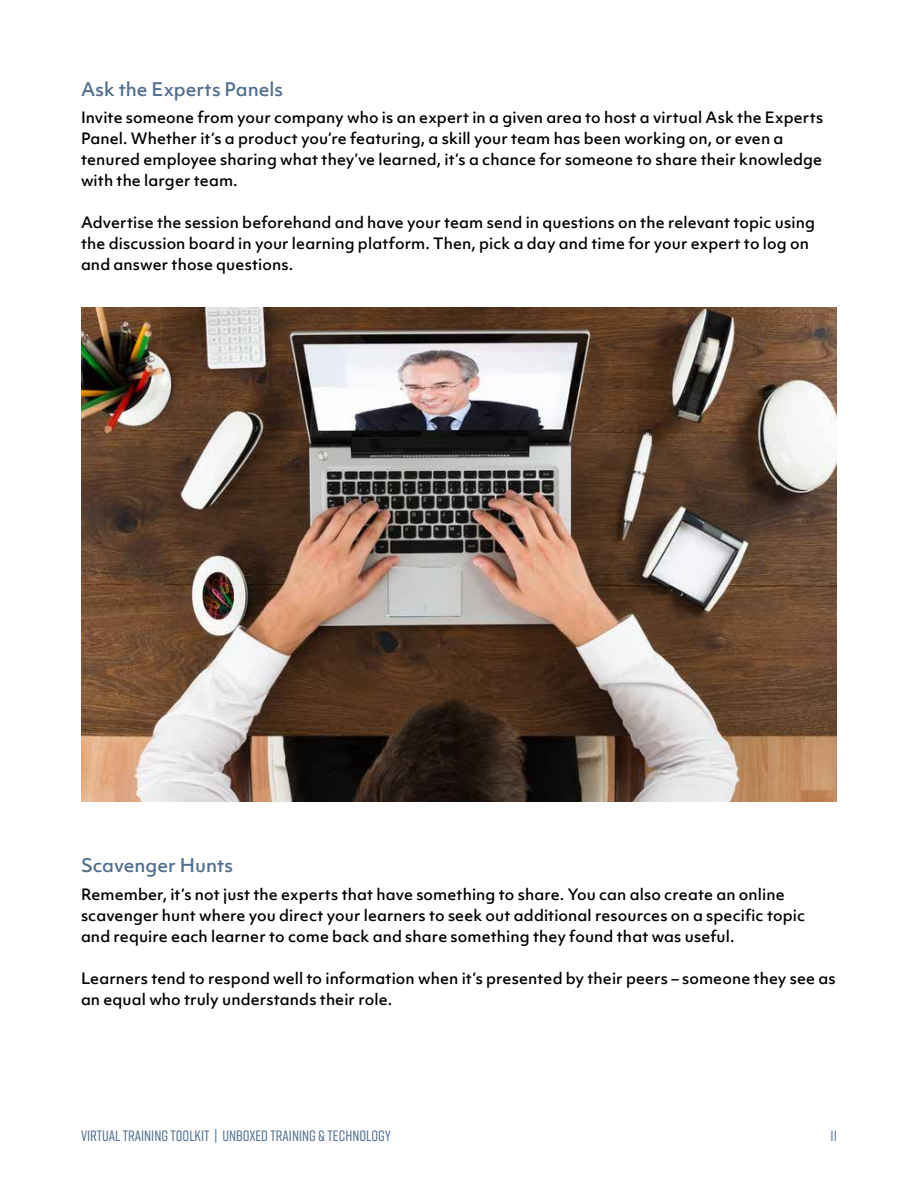
<style>
.page{position:relative;width:918px;height:1188px;background:#fff}
.page>*{position:absolute;margin:0;border:0;box-sizing:border-box;transform-origin:0 0}
.t1{font:500 18px "Objektiv Mk 1";color:#516f90}
.t2{font:500 15px/21px "Objektiv Mk 1";letter-spacing:.005em;color:#000}
.t3{font:500 15px "Rift";color:#516f90}
</style>
<div class="page">
<img style="left:81px;top:308px;width:756px;height:493px">
<p class="t1" style="left:81px;top:76px;width:204px">Ask the Experts Panels</p>
<p class="t2" style="left:81px;top:107px;width:744px">Invite someone from your company who is an expert in a given area to host a virtual Ask the Experts Panel. Whether it’s a product you’re featuring, a skill your team has been working on, or even a tenured employee sharing what they’ve learned, it’s a chance for someone to share their knowledge with the larger team.</p>
<p class="t2" style="left:81px;top:212px;width:736px">Advertise the session beforehand and have your team send in questions on the relevant topic using the discussion board in your learning platform. Then, pick a day and time for your expert to log on and answer those questions.</p>
<p class="t1" style="left:81px;top:853px;width:154px">Scavenger Hunts</p>
<p class="t2" style="left:81px;top:884px;width:726px">Remember, it’s not just the experts that have something to share. You can also create an online scavenger hunt where you direct your learners to seek out additional resources on a specific topic and require each learner to come back and share something they found that was useful.</p>
<p class="t2" style="left:81px;top:968px;width:756px">Learners tend to respond well to information when it’s presented by their peers – someone they see as an equal who truly understands their role.</p>
<p class="t3" style="left:81px;top:1126px;width:312px">VIRTUAL TRAINING TOOLKIT | UNBOXED TRAINING &amp; TECHNOLOGY</p>
<p class="t3" style="left:830px;top:1125px;width:8px">11</p>
</div>
